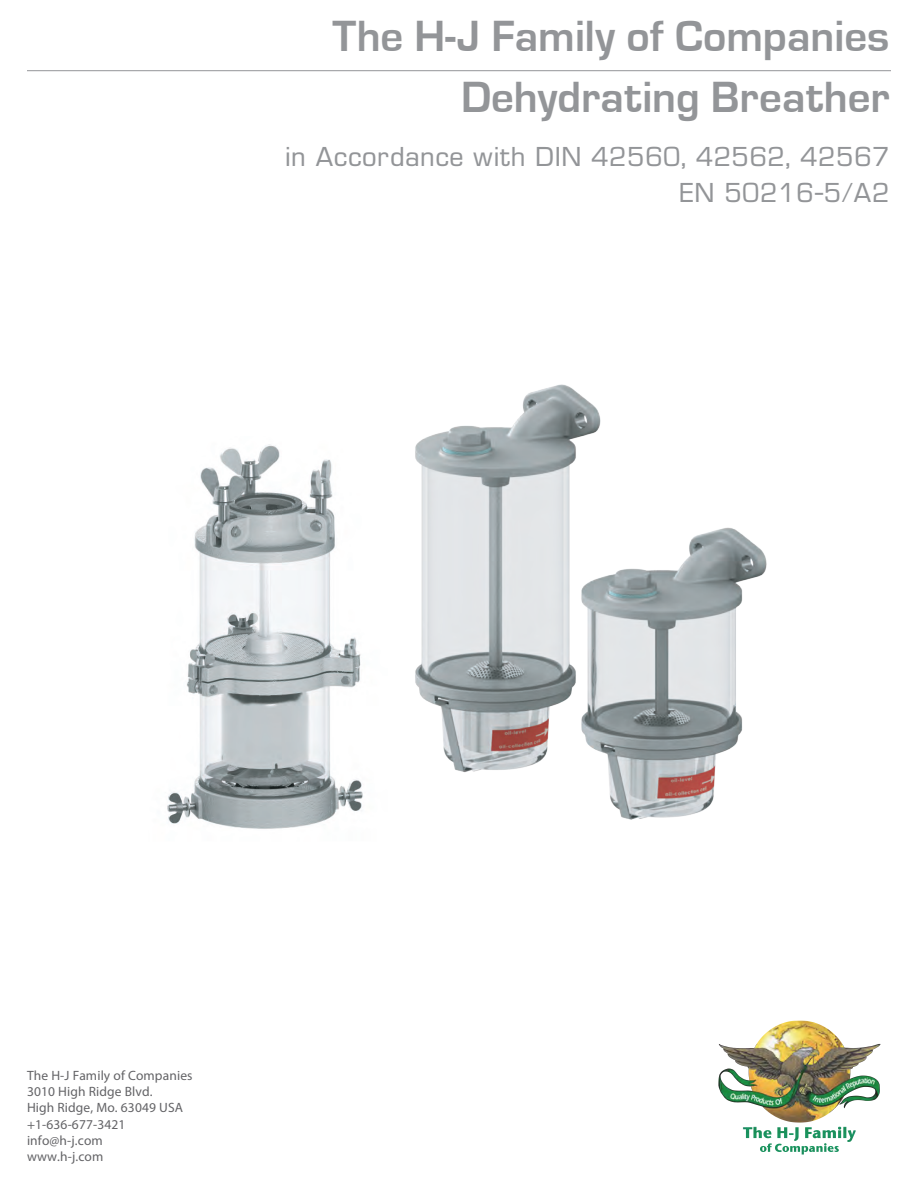
<style>
.page{position:relative;width:918px;height:1188px;background:#fff}
.page>*{position:absolute;margin:0;border:0;box-sizing:border-box;transform-origin:0 0}
.t1{font:700 45px/60.8px "Eurostile";color:#939598;text-align:right}
.t2{font:27px/36px "Eurostile BQ";letter-spacing:.02em;color:#939598;text-align:right}
.t3{font:13.5px/16.2px "Myriad Pro";letter-spacing:.01em;color:#636366}
</style>
<div class="page">
<hr style="left:27px;top:70px;width:864px;height:1px;background:#939598">
<img style="left:415px;top:384px;width:352px;height:436px">
<img style="left:167px;top:444px;width:196px;height:385px">
<img style="left:718px;top:1020px;width:163px;height:135px">
<h1 class="t1" style="left:332px;top:7px;width:559px">The H-J Family of Companies<br>Dehydrating Breather</h1>
<h2 class="t2" style="left:285px;top:139px;width:606px">in Accordance with DIN 42560, 42562, 42567<br>EN 50216-5/A2</h2>
<p class="t3" style="left:27px;top:1067px;width:167px">The H-J Family of Companies<br>3010 High Ridge Blvd.<br>High Ridge, Mo. 63049 USA +1-636-677-3421 info@h-j.com<br>www.h-j.com</p>
</div>
